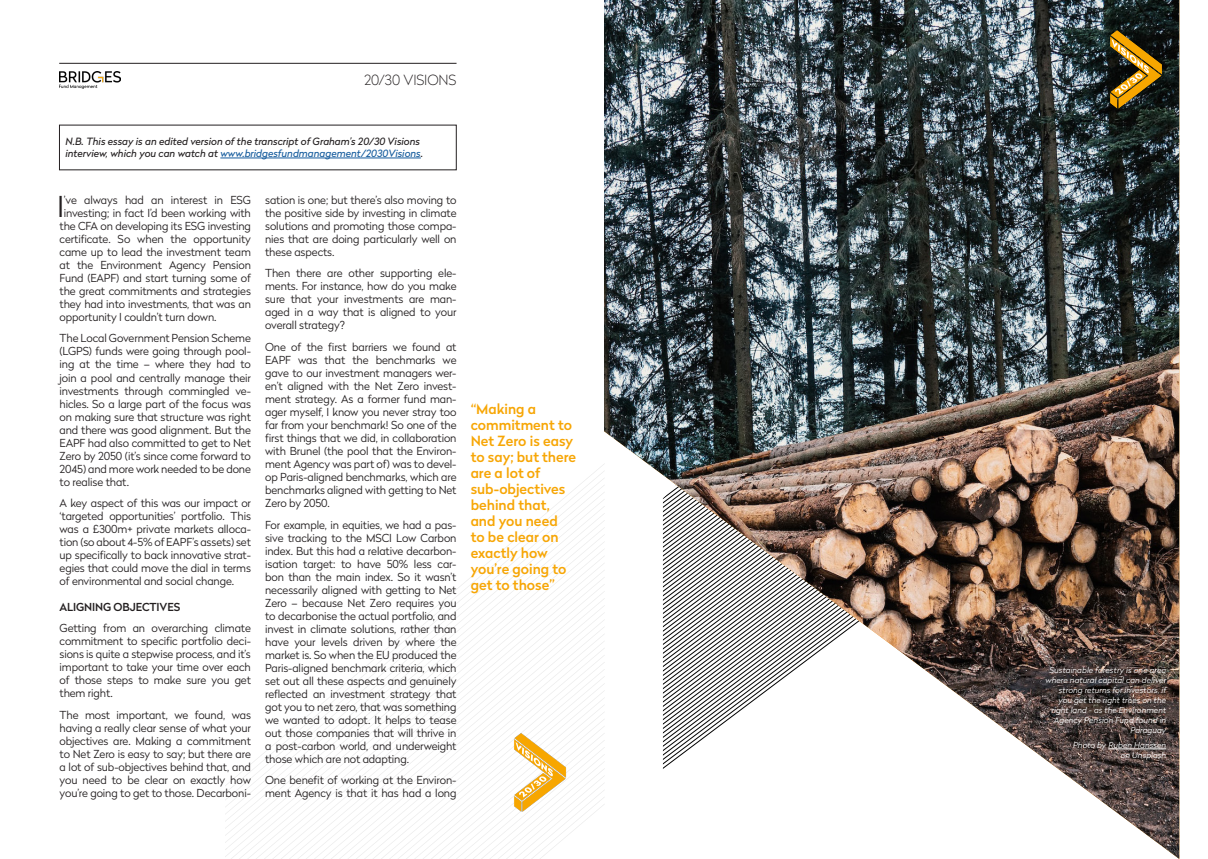
<style>
.page{position:relative;width:1208px;height:859px;background:#fff}
.page>*{position:absolute;margin:0;border:0;box-sizing:border-box;transform-origin:0 0}
.t1{font:300 28.7px "Radikal";color:#231f20}
.BODY_-_COPY{font:500 14px/16px "Radikal";color:#f7a605}
.BODY_-_COPY-2{font:100 14px "Radikal";letter-spacing:-.01em;color:#231f20}
.t2{font:300 11px/13px "Radikal";letter-spacing:-.01em;color:#231f20;text-align:justify}
.t3{font:500 11px "Radikal";letter-spacing:-.01em;color:#231f20}
.t4{font:italic 10px/12px "Radikal";color:#231f20}
.BODY_-_COPY-3{font:italic 300 8px/10px "Radikal";letter-spacing:.005em;color:#fff;text-align:right}
.s1{color:#175d9e}
</style>
<div class="page">
<img style="left:604px;top:0;width:575px;height:859px">
<hr style="left:59px;top:63px;width:397px;height:1px;background:#231f20">
<img style="left:513px;top:731px;width:55px;height:83px">
<img style="left:59px;top:72px;width:61px;height:17px">
<hr style="left:220px;top:158px;width:201px;height:1px;background:#175d9e">
<img style="left:1108px;top:28px;width:55px;height:83px">
<hr style="left:1108px;top:749px;width:58px;height:1px;background:#fff">
<p class="BODY_-_COPY-2" style="left:364px;top:70px;width:94px">20/30 VISIONS</p>
<p class="t4" style="left:65px;top:135px;width:359px">N.B. This essay is an edited version of the transcript of Graham’s 20/30 Visions interview, which you can watch at <span class="s1">www.bridgesfundmanagement/2030Visions</span>.</p>
<p class="t1" style="left:57px;top:186px;width:9px">I</p>
<p class="t2" style="left:64px;top:193px;width:188px">’ve always had an interest in ESG</p>
<p class="t2" style="left:64px;top:206px;width:188px">investing; in fact I’d been working with</p>
<p class="t2" style="left:60px;top:219px;width:193px">the CFA on developing its ESG investing</p>
<p class="t2" style="left:60px;top:232px;width:193px">certificate. So when the opportunity</p>
<p class="t2" style="left:60px;top:245px;width:193px">came up to lead the investment team</p>
<p class="t2" style="left:60px;top:258px;width:193px">at the Environment Agency Pension</p>
<p class="t2" style="left:60px;top:271px;width:193px">Fund (EAPF) and start turning some of</p>
<p class="t2" style="left:60px;top:284px;width:193px">the great commitments and strategies</p>
<p class="t2" style="left:60px;top:297px;width:193px">they had into investments, that was an</p>
<p class="t2" style="left:60px;top:310px;width:158px">opportunity I couldn’t turn down.</p>
<p class="t2" style="left:60px;top:331px;width:193px">The Local Government Pension Scheme (LGPS) funds were going through pool&shy;ing at the time – where they had to join a pool and centrally manage their investments through commingled ve&shy;hicles. So a large part of the focus was on making sure that structure was right and there was good alignment. But the EAPF had also committed to get to Net Zero by 2050 (it’s since come forward to 2045) and more work needed to be done to realise that.</p>
<p class="t2" style="left:60px;top:496px;width:193px">A key aspect of this was our impact or ‘targeted opportunities’ portfolio. This was a £300m+ private markets alloca&shy;tion (so about 4-5% of EAPF’s assets) set up specifically to back innovative strat&shy;egies that could move the dial in terms of environmental and social change.</p>
<p class="t3" style="left:60px;top:599px;width:122px">ALIGNING OBJECTIVES</p>
<p class="t2" style="left:60px;top:621px;width:193px">Getting from an overarching climate commitment to specific portfolio deci&shy;sions is quite a stepwise process, and it’s important to take your time over each of those steps to make sure you get them right.</p>
<p class="t2" style="left:60px;top:708px;width:193px">The most important, we found, was having a really clear sense of what your objectives are. Making a commitment to Net Zero is easy to say; but there are a lot of sub-objectives behind that, and you need to be clear on exactly how you’re going to get to those. Decarboni-</p>
<p class="t2" style="left:265px;top:193px;width:193px">sation is one; but there’s also moving to the positive side by investing in climate solutions and promoting those compa&shy;nies that are doing particularly well on these aspects.</p>
<p class="t2" style="left:265px;top:266px;width:193px">Then there are other supporting ele&shy;ments. For instance, how do you make sure that your investments are man&shy;aged in a way that is aligned to your overall strategy?</p>
<p class="t2" style="left:265px;top:340px;width:193px">One of the first barriers we found at EAPF was that the benchmarks we gave to our investment managers wer&shy;en’t aligned with the Net Zero invest&shy;ment strategy. As a former fund man&shy;ager myself, I know you never stray too far from your benchmark! So one of the first things that we did, in collaboration with Brunel (the pool that the Environ&shy;ment Agency was part of) was to devel&shy;op Paris-aligned benchmarks, which are benchmarks aligned with getting to Net Zero by 2050.</p>
<p class="t2" style="left:265px;top:518px;width:193px">For example, in equities, we had a pas&shy;sive tracking to the MSCI Low Carbon index. But this had a relative decarbon&shy;isation target: to have 50% less car&shy;bon than the main index. So it wasn’t necessarily aligned with getting to Net Zero – because Net Zero requires you to decarbonise the actual portfolio, and invest in climate solutions, rather than have your levels driven by where the market is. So when the EU produced the Paris-aligned benchmark criteria, which set out all these aspects and genuinely reflected an investment strategy that got you to net zero, that was something we wanted to adopt. It helps to tease out those companies that will thrive in a post-carbon world, and underweight those which are not adapting.</p>
<p class="t2" style="left:265px;top:773px;width:193px">One benefit of working at the Environ&shy;ment Agency is that it has had a long</p>
<p class="BODY_-_COPY" style="left:471px;top:400px;width:107px">“Making a commitment to<br>Net Zero is easy to say; but there are a lot of sub-objectives behind that, and you need<br>to be clear on exactly how you’re going to get to those”</p>
<p class="BODY_-_COPY-3" style="left:1045px;top:664px;width:122px">Sustainable forestry is one area where natural capital can deliver strong returns for investors, if you get the right trees on the right land - as the Environment<br>Agency Pension Fund found in<br>Paraguay</p>
<p class="BODY_-_COPY-3" style="left:1073px;top:740px;width:95px">Photo by Ruben Hanssen on Unsplash</p>
</div>
